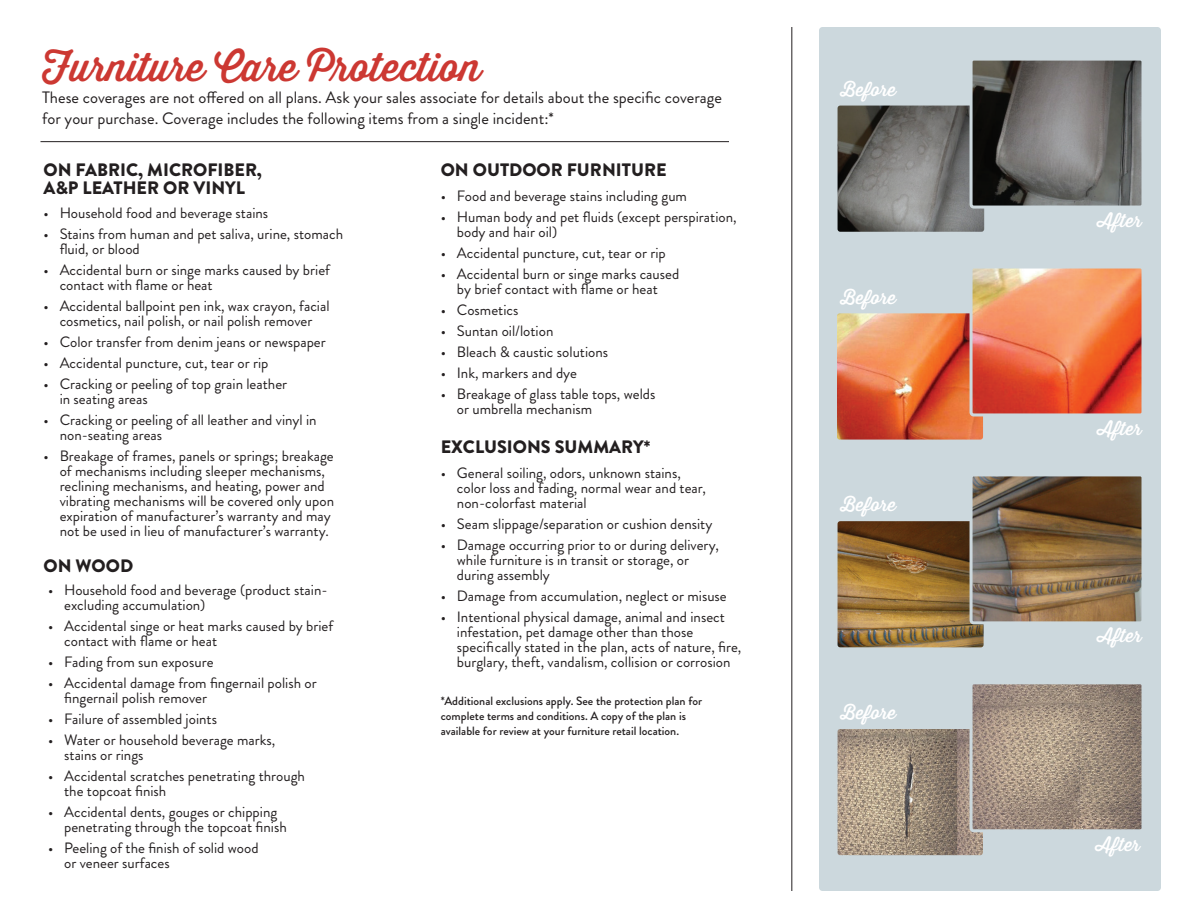
<style>
.page{position:relative;width:1188px;height:918px;background:#fff}
.page>*{position:absolute;margin:0;border:0;box-sizing:border-box;transform-origin:0 0}
.t1{font:500 39.15px "Thirsty Soft";color:#cc3832}
.t2{font:900 18px/18px "Brandon Grotesque";color:#231f20}
.t3{font:500 18px "Thirsty Soft";color:#fff}
.t4{font:16.5px "Brandon Grotesque";color:#231f20}
.t5{font:15px/15px "Brandon Grotesque";color:#231f20}
.t6{font:500 12px "Brandon Grotesque";color:#231f20}
</style>
<div class="page">
<div style="left:819px;top:27px;width:342px;height:864px;background:#ccd8dd;border-radius:4px"></div>
<img style="left:838px;top:521px;width:146px;height:126px">
<img style="left:838px;top:729px;width:145px;height:126px">
<img style="left:838px;top:106px;width:146px;height:126px">
<img style="left:837px;top:313px;width:146px;height:127px">
<hr style="left:792px;top:27px;width:1px;height:864px;background:#231f20">
<hr style="left:40px;top:141px;width:689px;height:1px;background:#231f20">
<img style="left:974px;top:62px;width:167px;height:143px">
<div style="left:970px;top:58px;width:175px;height:151px;border:3px solid #ccd8dd;border-radius:3px"></div>
<img style="left:974px;top:685px;width:167px;height:143px">
<div style="left:970px;top:681px;width:175px;height:151px;border:3px solid #ccd8dd;border-radius:3px"></div>
<img style="left:974px;top:269px;width:167px;height:143px">
<div style="left:970px;top:265px;width:175px;height:151px;border:3px solid #ccd8dd;border-radius:3px"></div>
<img style="left:974px;top:477px;width:167px;height:143px">
<div style="left:970px;top:473px;width:175px;height:151px;border:3px solid #ccd8dd;border-radius:3px"></div>
<p class="t1" style="left:42px;top:38px;width:441px">Furniture Care Protection</p>
<p class="t4" style="left:42px;top:86px;width:681px">These coverages are not offered on all plans. Ask your sales associate for details about the specific coverage</p>
<p class="t4" style="left:42px;top:107px;width:513px">for your purchase. Coverage includes the following items from a single incident:*</p>
<p class="t2" style="left:44px;top:161px;width:220px">ON FABRIC, MICROFIBER,<br>A&amp;P LEATHER OR VINYL</p>
<p class="t2" style="left:441px;top:161px;width:227px">ON OUTDOOR FURNITURE</p>
<p class="t5" style="left:441px;top:188px;width:248px">• Food and beverage stains including gum</p>
<p class="t5" style="left:441px;top:209px;width:297px">• Human body and pet fluids (except perspiration,</p>
<p class="t5" style="left:457px;top:224px;width:102px">body and hair oil)</p>
<p class="t5" style="left:441px;top:245px;width:227px">• Accidental puncture, cut, tear or rip</p>
<p class="t5" style="left:441px;top:266px;width:240px">• Accidental burn or singe marks caused</p>
<p class="t5" style="left:457px;top:281px;width:202px">by brief contact with flame or heat</p>
<p class="t5" style="left:441px;top:302px;width:79px">• Cosmetics</p>
<p class="t5" style="left:441px;top:323px;width:114px">• Suntan oil/lotion</p>
<p class="t5" style="left:441px;top:344px;width:169px">• Bleach &amp; caustic solutions</p>
<p class="t5" style="left:441px;top:365px;width:138px">• Ink, markers and dye</p>
<p class="t5" style="left:441px;top:386px;width:216px">• Breakage of glass table tops, welds</p>
<p class="t5" style="left:457px;top:401px;width:137px">or umbrella mechanism</p>
<p class="t5" style="left:44px;top:205px;width:226px">• Household food and beverage stains</p>
<p class="t5" style="left:44px;top:226px;width:301px">• Stains from human and pet saliva, urine, stomach</p>
<p class="t5" style="left:60px;top:241px;width:82px">fluid, or blood</p>
<p class="t5" style="left:60px;top:262px;width:272px;text-indent:-16px">• Accidental burn or singe marks caused by brief contact with flame or heat</p>
<p class="t5" style="left:44px;top:298px;width:288px">• Accidental ballpoint pen ink, wax crayon, facial</p>
<p class="t5" style="left:60px;top:313px;width:254px">cosmetics, nail polish, or nail polish remover</p>
<p class="t5" style="left:44px;top:334px;width:284px">• Color transfer from denim jeans or newspaper</p>
<p class="t5" style="left:44px;top:355px;width:227px">• Accidental puncture, cut, tear or rip</p>
<p class="t5" style="left:44px;top:376px;width:245px">• Cracking or peeling of top grain leather</p>
<p class="t5" style="left:60px;top:391px;width:90px">in seating areas</p>
<p class="t5" style="left:44px;top:412px;width:275px">• Cracking or peeling of all leather and vinyl in</p>
<p class="t5" style="left:60px;top:427px;width:104px">non-seating areas</p>
<p class="t5" style="left:44px;top:448px;width:292px">• Breakage of frames, panels or springs; breakage</p>
<p class="t5" style="left:60px;top:463px;width:267px">of mechanisms including sleeper mechanisms,</p>
<p class="t5" style="left:60px;top:478px;width:267px">reclining mechanisms, and heating, power and</p>
<p class="t5" style="left:60px;top:493px;width:276px">vibrating mechanisms will be covered only upon</p>
<p class="t5" style="left:60px;top:508px;width:273px">expiration of manufacturer’s warranty and may not be used in lieu of manufacturer’s warranty.</p>
<p class="t2" style="left:441px;top:438px;width:211px">EXCLUSIONS SUMMARY*</p>
<p class="t5" style="left:441px;top:465px;width:242px">• General soiling, odors, unknown stains,</p>
<p class="t5" style="left:457px;top:480px;width:251px">color loss and fading, normal wear and tear, non-colorfast material</p>
<p class="t5" style="left:441px;top:516px;width:273px">• Seam slippage/separation or cushion density</p>
<p class="t5" style="left:457px;top:537px;width:264px;text-indent:-16px">• Damage occurring prior to or during delivery, while furniture is in transit or storage, or during assembly</p>
<p class="t5" style="left:441px;top:588px;width:288px">• Damage from accumulation, neglect or misuse</p>
<p class="t5" style="left:457px;top:609px;width:286px;text-indent:-16px">• Intentional physical damage, animal and insect infestation, pet damage other than those specifically stated in the plan, acts of nature, fire, burglary, theft, vandalism, collision or corrosion</p>
<p class="t6" style="left:441px;top:692px;width:263px">*Additional exclusions apply. See the protection plan for</p>
<p class="t6" style="left:441px;top:707px;width:247px">complete terms and conditions. A copy of the plan is</p>
<p class="t6" style="left:441px;top:722px;width:240px">available for review at your furniture retail location.</p>
<p class="t2" style="left:44px;top:557px;width:91px">ON WOOD</p>
<p class="t5" style="left:48px;top:582px;width:281px">• Household food and beverage (product stain-</p>
<p class="t5" style="left:64px;top:597px;width:143px">excluding accumulation)</p>
<p class="t5" style="left:48px;top:618px;width:287px">• Accidental singe or heat marks caused by brief</p>
<p class="t5" style="left:64px;top:633px;width:155px">contact with flame or heat</p>
<p class="t5" style="left:48px;top:654px;width:167px">• Fading from sun exposure</p>
<p class="t5" style="left:48px;top:675px;width:270px">• Accidental damage from fingernail polish or</p>
<p class="t5" style="left:64px;top:690px;width:144px">fingernail polish remover</p>
<p class="t5" style="left:48px;top:711px;width:171px">• Failure of assembled joints</p>
<p class="t5" style="left:48px;top:732px;width:229px">• Water or household beverage marks,</p>
<p class="t5" style="left:64px;top:747px;width:81px">stains or rings</p>
<p class="t5" style="left:48px;top:768px;width:259px">• Accidental scratches penetrating through</p>
<p class="t5" style="left:64px;top:783px;width:104px">the topcoat finish</p>
<p class="t5" style="left:48px;top:804px;width:231px">• Accidental dents, gouges or chipping</p>
<p class="t5" style="left:64px;top:819px;width:224px">penetrating through the topcoat finish</p>
<p class="t5" style="left:48px;top:840px;width:212px">• Peeling of the finish of solid wood</p>
<p class="t5" style="left:64px;top:855px;width:107px">or veneer surfaces</p>
<p class="t3" style="left:841px;top:76px;width:57px">Before</p>
<p class="t3" style="left:841px;top:284px;width:57px">Before</p>
<p class="t3" style="left:841px;top:492px;width:57px">Before</p>
<p class="t3" style="left:841px;top:699px;width:57px">Before</p>
<p class="t3" style="left:1098px;top:207px;width:45px">After</p>
<p class="t3" style="left:1098px;top:415px;width:45px">After</p>
<p class="t3" style="left:1098px;top:623px;width:45px">After</p>
<p class="t3" style="left:1096px;top:831px;width:45px">After</p>
</div>
